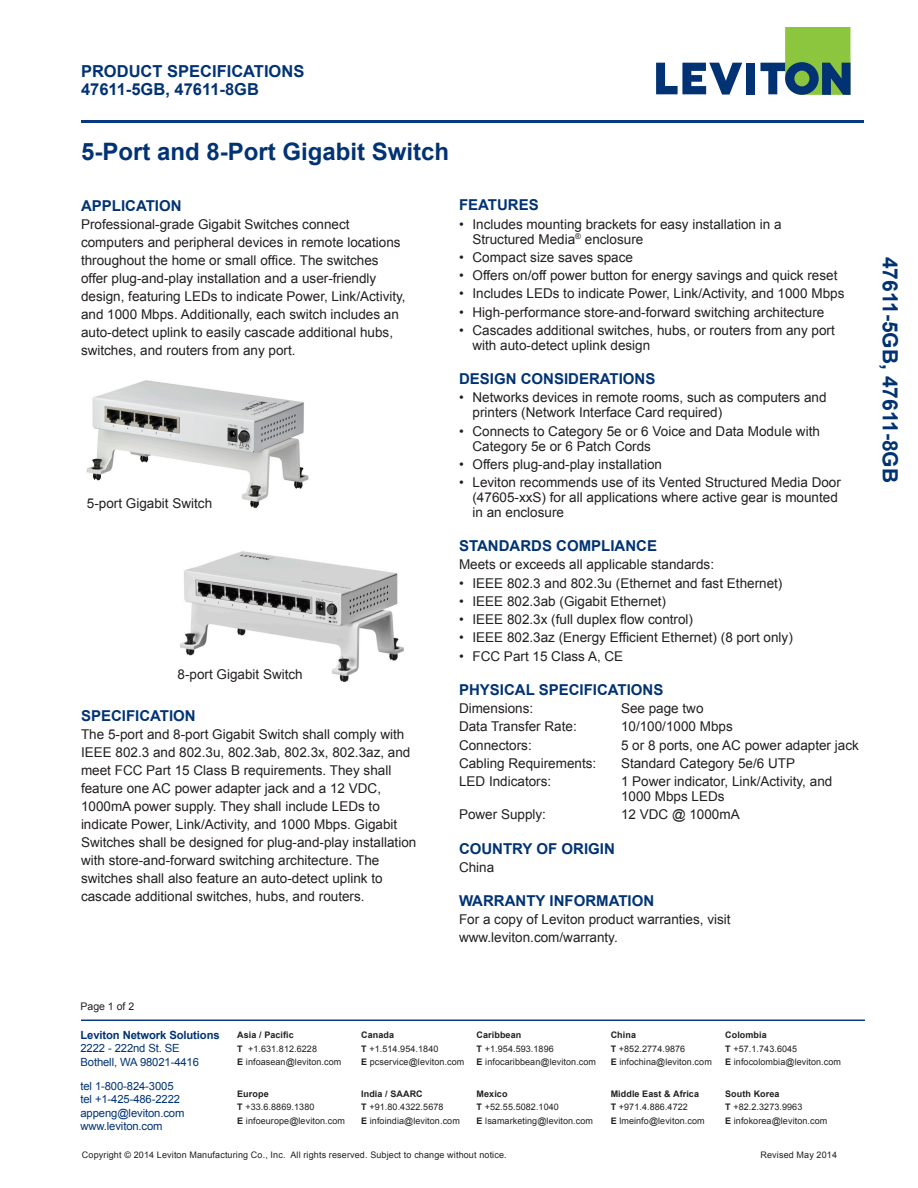
<style>
.page{position:relative;width:918px;height:1188px;background:#fff}
.page>*{position:absolute;margin:0;border:0;box-sizing:border-box;transform-origin:0 0}
.t1{font:700 24px "Arial";color:#013374}
.t2{font:700 21px "Arial";color:#013374}
.t3{font:700 16.5px "Arial";color:#013374}
.Subheads{font:700 15px "Arial";color:#013374}
.Body{font:13.5px/18px "Arial";color:#231f20}
.Bulletted{font:13.5px/15px "Arial";color:#231f20}
.t4{font:11.25px/13.5px "Arial";letter-spacing:-.01em;color:#013374}
.t5{font:10.5px "Arial";color:#231f20}
.t6{font:9px/13.5px "Arial";letter-spacing:.01em;color:#231f20}
.t7{font:700 9px "Arial";letter-spacing:.01em;color:#231f20}
.s1{font-weight:700}
</style>
<div class="page">
<svg style="left:656px;top:63px;width:86px;height:32px"></svg>
<div style="left:746px;top:63px;width:9px;height:31px;background:#013374"></div>
<svg style="left:760px;top:27px;width:90px;height:68px"></svg>
<hr style="left:81px;top:120px;width:783px;height:3px;background:#083981">
<hr style="left:81px;top:1020px;width:784px;height:1px;background:#083981">
<img style="left:86px;top:380px;width:223px;height:128px">
<img style="left:180px;top:551px;width:224px;height:131px">
<p class="t3" style="left:81px;top:60px;width:225px">PRODUCT SPECIFICATIONS</p>
<p class="t3" style="left:81px;top:78px;width:179px">47611-5GB, 47611-8GB</p>
<p class="t1" style="left:81px;top:136px;width:370px">5-Port and 8-Port Gigabit Switch</p>
<p class="Subheads" style="left:81px;top:195px;width:102px">APPLICATION</p>
<p class="Body" style="left:81px;top:215px;width:326px">Professional-grade Gigabit Switches connect computers and peripheral devices in remote locations throughout the home or small office. The switches offer plug-and-play installation and a user-friendly design, featuring LEDs to indicate Power, Link/Activity, and 1000 Mbps. Additionally, each switch includes an auto-detect uplink to easily cascade additional hubs, switches, and routers from any port.</p>
<p class="Bulletted" style="left:87px;top:496px;width:127px">5-port Gigabit Switch</p>
<p class="Bulletted" style="left:178px;top:667px;width:127px">8-port Gigabit Switch</p>
<p class="Subheads" style="left:81px;top:706px;width:116px">SPECIFICATION</p>
<p class="Body" style="left:81px;top:725px;width:337px">The 5-port and 8-port Gigabit Switch shall comply with IEEE 802.3 and 802.3u, 802.3ab, 802.3x, 802.3az, and meet FCC Part 15 Class B requirements. They shall feature one AC power adapter jack and a 12 VDC, 1000mA power supply. They shall include LEDs to indicate Power, Link/Activity, and 1000 Mbps. Gigabit Switches shall be designed for plug-and-play installation with store-and-forward switching architecture. The switches shall also feature an auto-detect uplink to cascade additional switches, hubs, and routers.</p>
<p class="Subheads" style="left:459px;top:195px;width:81px">FEATURES</p>
<p class="Bulletted" style="left:459px;top:217px;width:324px">• Includes mounting brackets for easy installation in a</p>
<p class="Bulletted" style="left:472px;top:232px;width:172px">Structured Media<sup>®</sup> enclosure</p>
<p class="Bulletted" style="left:459px;top:250px;width:176px">• Compact size saves space</p>
<p class="Bulletted" style="left:459px;top:268px;width:380px">• Offers on/off power button for energy savings and quick reset</p>
<p class="Bulletted" style="left:459px;top:286px;width:387px">• Includes LEDs to indicate Power, Link/Activity, and 1000 Mbps</p>
<p class="Bulletted" style="left:459px;top:305px;width:367px">• High-performance store-and-forward switching architecture</p>
<p class="Bulletted" style="left:459px;top:323px;width:377px">• Cascades additional switches, hubs, or routers from any port</p>
<p class="Bulletted" style="left:472px;top:338px;width:179px">with auto-detect uplink design</p>
<p class="Subheads" style="left:459px;top:369px;width:198px">DESIGN CONSIDERATIONS</p>
<p class="Body" style="left:459px;top:389px;width:369px">• Networks devices in remote rooms, such as computers and</p>
<p class="Bulletted" style="left:472px;top:405px;width:251px">printers (Network Interface Card required)</p>
<p class="Bulletted" style="left:472px;top:423px;width:349px;text-indent:-14px">• Connects to Category 5e or 6 Voice and Data Module with<br>Category 5e or 6 Patch Cords</p>
<p class="Bulletted" style="left:459px;top:457px;width:205px">• Offers plug-and-play installation</p>
<p class="Bulletted" style="left:459px;top:475px;width:383px;text-align:right">• Leviton recommends use of its Vented Structured Media Door (47605-xxS) for all applications where active gear is mounted</p>
<p class="Bulletted" style="left:472px;top:505px;width:93px">in an enclosure</p>
<p class="Subheads" style="left:459px;top:536px;width:200px">STANDARDS COMPLIANCE</p>
<p class="Body" style="left:459px;top:556px;width:257px">Meets or exceeds all applicable standards:</p>
<p class="Bulletted" style="left:459px;top:576px;width:325px">• IEEE 802.3 and 802.3u (Ethernet and fast Ethernet)</p>
<p class="Bulletted" style="left:459px;top:594px;width:209px">• IEEE 802.3ab (Gigabit Ethernet)</p>
<p class="Bulletted" style="left:459px;top:612px;width:236px">• IEEE 802.3x (full duplex flow control)</p>
<p class="Bulletted" style="left:459px;top:630px;width:335px">• IEEE 802.3az (Energy Efficient Ethernet) (8 port only)</p>
<p class="Bulletted" style="left:459px;top:649px;width:166px">• FCC Part 15 Class A, CE</p>
<p class="Subheads" style="left:459px;top:680px;width:206px">PHYSICAL SPECIFICATIONS</p>
<p class="Body" style="left:459px;top:700px;width:76px">Dimensions:</p>
<p class="Body" style="left:621px;top:700px;width:84px">See page two</p>
<p class="Body" style="left:459px;top:718px;width:119px">Data Transfer Rate:</p>
<p class="Body" style="left:621px;top:718px;width:113px">10/100/1000 Mbps</p>
<p class="Body" style="left:459px;top:736px;width:74px">Connectors:</p>
<p class="Body" style="left:621px;top:736px;width:239px">5 or 8 ports, one AC power adapter jack</p>
<p class="Body" style="left:459px;top:754px;width:139px">Cabling Requirements:</p>
<p class="Body" style="left:621px;top:754px;width:176px">Standard Category 5e/6 UTP</p>
<p class="Body" style="left:459px;top:772px;width:94px">LED Indicators:</p>
<p class="Body" style="left:621px;top:772px;width:213px">1 Power indicator, Link/Activity, and</p>
<p class="Body" style="left:621px;top:787px;width:105px">1000 Mbps LEDs</p>
<p class="Body" style="left:459px;top:806px;width:89px">Power Supply:</p>
<p class="Body" style="left:621px;top:806px;width:120px">12 VDC @ 1000mA</p>
<p class="Subheads" style="left:459px;top:838px;width:157px">COUNTRY OF ORIGIN</p>
<p class="Body" style="left:459px;top:858px;width:37px">China</p>
<p class="Subheads" style="left:459px;top:891px;width:197px">WARRANTY INFORMATION</p>
<p class="Body" style="left:459px;top:910px;width:273px">For a copy of Leviton product warranties, visit</p>
<p class="Body" style="left:459px;top:928px;width:160px">www.leviton.com/warranty.</p>
<p class="t2" style="left:904px;top:256px;width:228px;rotate:90deg">47611-5GB, 47611-8GB</p>
<p class="t5" style="left:80px;top:1000px;width:55px">Page 1 of 2</p>
<p class="t4" style="left:80px;top:1028px;width:141px"><span class="s1">Leviton Network Solutions<br></span>2222 - 222nd St. SE<br>Bothell, WA 98021-4416</p>
<p class="t4" style="left:80px;top:1079px;width:95px">tel 1-800-824-3005</p>
<p class="t4" style="left:80px;top:1092px;width:101px">tel +1-425-486-2222</p>
<p class="t4" style="left:80px;top:1106px;width:105px">appeng@leviton.com</p>
<p class="t4" style="left:80px;top:1119px;width:84px">www.leviton.com</p>
<p class="t6" style="left:237px;top:1029px;width:106px"><span class="s1">Asia / Pacific<br>T</span> +1.631.812.6228<br><span class="s1">E</span> infoasean@leviton.com</p>
<p class="t6" style="left:361px;top:1029px;width:105px"><span class="s1">Canada<br>T</span> +1.514.954.1840<br><span class="s1">E</span> pcservice@leviton.com</p>
<p class="t6" style="left:477px;top:1029px;width:121px"><span class="s1">Caribbean<br>T</span> +1.954.593.1896<br><span class="s1">E</span> infocaribbean@leviton.com</p>
<p class="t7" style="left:611px;top:1029px;width:27px">China</p>
<p class="t7" style="left:725px;top:1029px;width:43px">Colombia</p>
<p class="t6" style="left:725px;top:1042px;width:117px"><span class="s1">T</span> +57.1.743.6045<br><span class="s1">E</span> infocolombia@leviton.com</p>
<p class="t6" style="left:611px;top:1042px;width:103px"><span class="s1">T</span> +852.2774.9876<br><span class="s1">E</span> infochina@leviton.com</p>
<p class="t6" style="left:477px;top:1087px;width:118px"><span class="s1">Mexico<br>T</span> +52.55.5082.1040<br><span class="s1">E</span> lsamarketing@leviton.com</p>
<p class="t6" style="left:611px;top:1087px;width:95px"><span class="s1">Middle East &amp; Africa<br>T</span> +971.4.886.4722<br><span class="s1">E</span> lmeinfo@leviton.com</p>
<p class="t6" style="left:725px;top:1087px;width:104px"><span class="s1">South Korea<br>T</span> +82.2.3273.9963<br><span class="s1">E</span> infokorea@leviton.com</p>
<p class="t6" style="left:82px;top:1149px;width:426px">Copyright © 2014 Leviton Manufacturing Co., Inc. All rights reserved. Subject to change without notice.</p>
<p class="t6" style="left:760px;top:1149px;width:78px">Revised May 2014</p>
<p class="t6" style="left:237px;top:1087px;width:109px"><span class="s1">Europe<br>T</span> +33.6.8869.1380<br><span class="s1">E</span> infoeurope@leviton.com</p>
<p class="t7" style="left:361px;top:1088px;width:63px">India / SAARC</p>
<p class="t6" style="left:361px;top:1100px;width:100px"><span class="s1">T</span> +91.80.4322.5678<br><span class="s1">E</span> infoindia@leviton.com</p>
</div>
